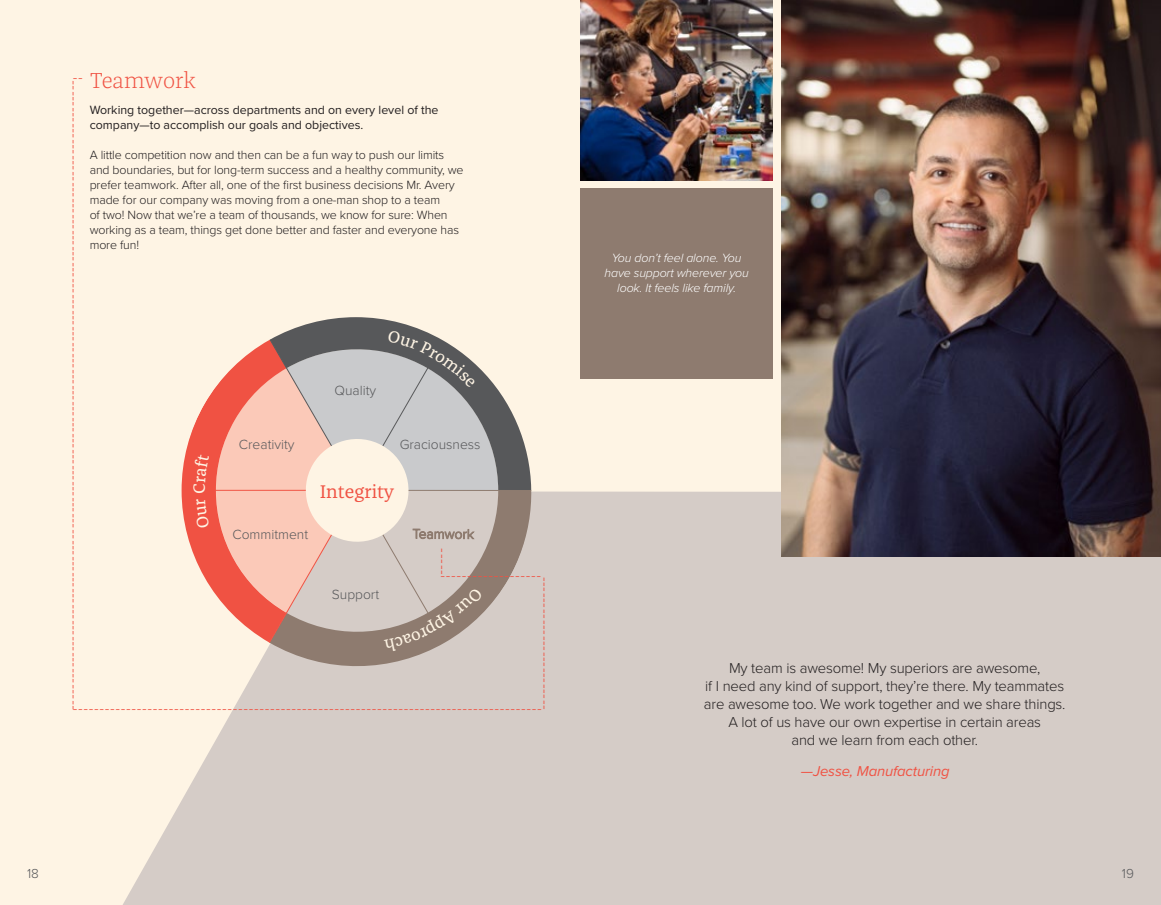
<style>
.page{position:relative;width:1161px;height:905px;background:#fff}
.page>*{position:absolute;margin:0;border:0;box-sizing:border-box;transform-origin:0 0}
.t1{font:300 22.5px "Franziska Pro";letter-spacing:-.01em;color:#f05243}
.t2{font:19.05px "Franziska Pro";color:#f05243}
.t3{font:15px "Minion Pro";color:#f05243}
.t4{font:300 14.85px/18px "Proxima Nova";letter-spacing:-.01em;color:#231f20;text-align:center}
.t5{font:italic 14.85px "Proxima Nova";letter-spacing:-.01em;color:#f05243}
.t6{font:300 13.8px "Proxima Nova";letter-spacing:-.005em;color:#57585a}
.t7{font:300 13.5px "Proxima Nova";color:#57585a}
.t8{font:300 12.3px/15px "Proxima Nova";letter-spacing:-.01em;color:#231f20}
.t9{font:12.3px/15px "Proxima Nova";color:#231f20}
.t10{font:italic 300 12.3px/15px "Proxima Nova";letter-spacing:-.01em;color:#fff;text-align:center}
</style>
<div class="page">
<div style="left:0;top:0;width:1161px;height:904px;background:#fef4e4"></div>
<svg style="left:123px;top:491px;width:1038px;height:413px;background:#d8cfc9"></svg>
<svg style="left:269px;top:491px;width:264px;height:184px;background:#beb2ab"></svg>
<svg style="left:290px;top:317px;width:242px;height:173px"></svg>
<hr style="left:357px;top:490px;width:176px;height:1px;background:#8e7b6f">
<img style="left:580px;top:0;width:193px;height:180px">
<div style="left:580px;top:188px;width:193px;height:190px;background:#8e7b6f"></div>
<img style="left:782px;top:0;width:379px;height:557px">
<svg style="left:182px;top:330px;width:316px;height:322px"></svg>
<h1 class="t1" style="left:90px;top:66px;width:108px">Teamwork</h1>
<p class="t9" style="left:90px;top:102px;width:350px">Working together—across departments and on every level of the company—to accomplish our goals and objectives.</p>
<p class="t8" style="left:90px;top:147px;width:375px">A little competition now and then can be a fun way to push our limits and boundaries, but for long-term success and a healthy community, we prefer teamwork. After all, one of the first business decisions Mr. Avery made for our company was moving from a one-man shop to a team<br>of two! Now that we’re a team of thousands, we know for sure: When working as a team, things get done better and faster and everyone has more fun!</p>
<p class="t3" style="left:73px;top:67px;width:12px">--</p>
<p class="t3" style="left:85px;top:80px;width:632px;rotate:90deg">----------------------------------------------------------------------------------------------------------------------</p>
<p class="t6" style="left:335px;top:382px;width:43px">Quality</p>
<p class="t6" style="left:400px;top:436px;width:82px">Graciousness</p>
<p class="t6" style="left:239px;top:436px;width:57px">Creativity</p>
<h2 class="t2" style="left:320px;top:480px;width:76px">Integrity</h2>
<p class="t6" style="left:232px;top:526px;width:77px">Commitment</p>
<p class="t3" style="left:430px;top:575px;width:28px;rotate:-90deg">-----</p>
<p class="t3" style="left:440px;top:565px;width:103px">-------------------</p>
<p class="t3" style="left:533px;top:710px;width:135px;rotate:-90deg">-------------------------</p>
<p class="t6" style="left:332px;top:586px;width:49px">Support</p>
<p class="t3" style="left:72px;top:698px;width:471px">----------------------------------------------------------------------------------------</p>
<p class="t10" style="left:605px;top:250px;width:146px">You don’t feel alone. You have support wherever you look. It feels like family.</p>
<p class="t4" style="left:704px;top:659px;width:363px">My team is awesome! My superiors are awesome,<br>if I need any kind of support, they’re there. My teammates are awesome too. We work together and we share things.<br>A lot of us have our own expertise in certain areas<br>and we learn from each other.</p>
<p class="t5" style="left:801px;top:762px;width:150px">—Jesse, Manufacturing</p>
<p class="t7" style="left:27px;top:865px;width:13px">18</p>
<p class="t7" style="left:1122px;top:865px;width:14px">19</p>
</div>
